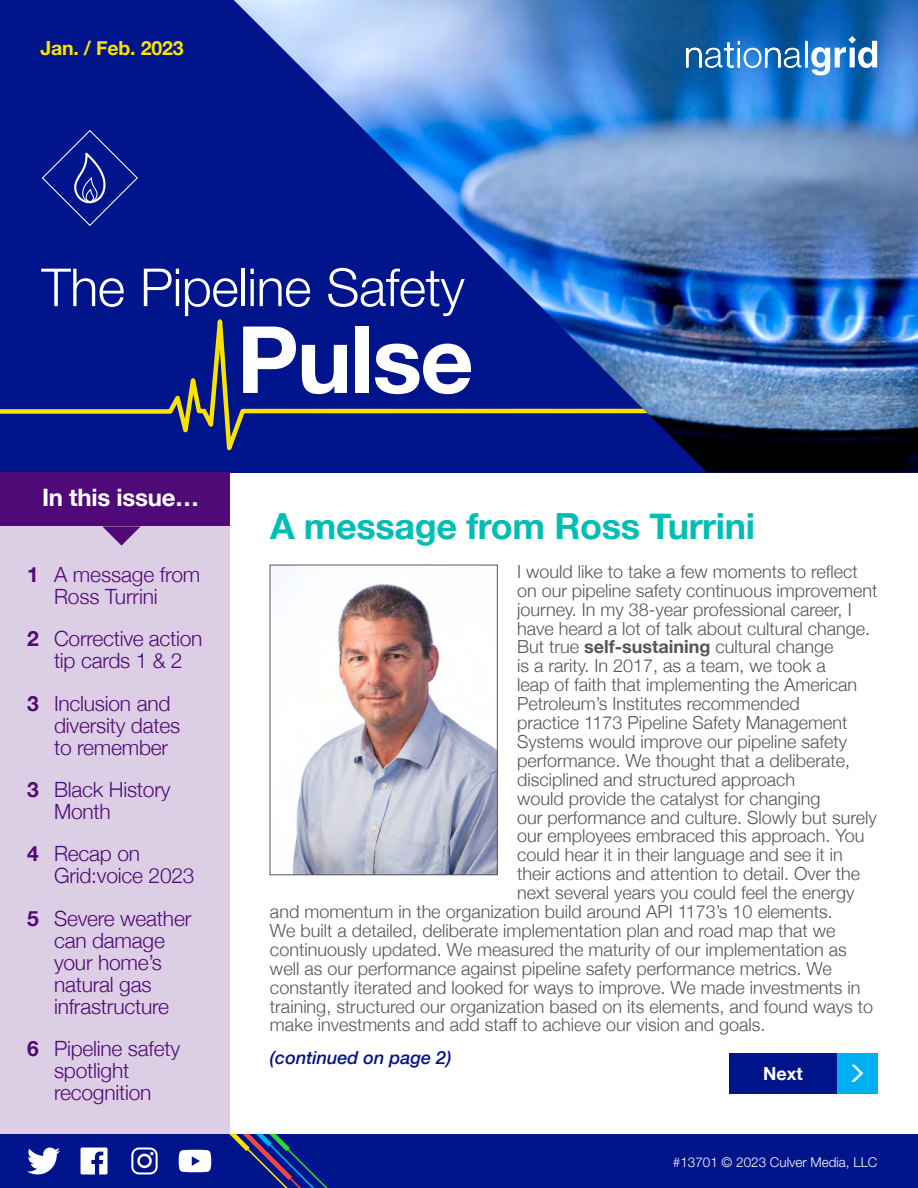
<style>
.page{position:relative;width:918px;height:1188px;background:#fff}
.page>*{position:absolute;margin:0;border:0;box-sizing:border-box;transform-origin:0 0}
.t1{font:700 93px "Helvetica Neue";letter-spacing:-.02em;color:#fff}
.t2{font:300 52.5px "Helvetica Neue LT Pro";letter-spacing:-.01em;color:#fff}
.t3{font:700 36px "Helvetica Neue";letter-spacing:-.01em;color:#00beb4}
.t4{font:700 24px "Helvetica Neue";letter-spacing:-.01em;color:#fff}
.t5{font:300 21px/22px "Helvetica Neue";letter-spacing:-.01em;color:#500a78}
.t6{font:700 19.5px "Helvetica Neue";letter-spacing:-.01em;color:#fce200}
.t7{font:300 18px "Helvetica Neue";color:#55555a}
.t8{font:italic 500 18px "Helvetica Neue";color:#00148c}
.t9{font:700 18px "Helvetica Neue";color:#fff}
.t10{font:300 13.5px "Helvetica Neue LT Pro";color:#fff}
.s1{font-weight:700}
</style>
<div class="page">
<div style="left:0;top:0;width:918px;height:472px;background:#00148c"></div>
<svg style="left:0;top:319px;width:233px;height:132px"></svg>
<img style="left:233px;top:0;width:685px;height:472px">
<svg style="left:42px;top:130px;width:96px;height:96px"></svg>
<svg style="left:687px;top:36px;width:190px;height:39px"></svg>
<div style="left:0;top:1134px;width:918px;height:54px;background:#00148c"></div>
<svg style="left:229px;top:1134px;width:99px;height:54px"></svg>
<svg style="left:27px;top:1148px;width:33px;height:26px"></svg>
<svg style="left:179px;top:1150px;width:32px;height:22px"></svg>
<svg style="left:81px;top:1148px;width:27px;height:26px"></svg>
<svg style="left:131px;top:1148px;width:27px;height:26px"></svg>
<div style="left:0;top:513px;width:230px;height:621px;background:#dccee4"></div>
<svg style="left:102px;top:526px;width:39px;height:20px"></svg>
<div style="left:0;top:472px;width:230px;height:54px;background:#500a78"></div>
<div style="left:837px;top:1053px;width:41px;height:41px;background:#00aff0"></div>
<svg style="left:851px;top:1065px;width:12px;height:17px"></svg>
<div style="left:729px;top:1053px;width:108px;height:41px;background:#00148c"></div>
<img style="left:292px;top:583px;width:204px;height:290px">
<div style="left:270px;top:565px;width:228px;height:310px;border:1px solid #55555a"></div>
<p class="t6" style="left:40px;top:33px;width:145px">Jan. / Feb. 2023</p>
<h2 class="t2" style="left:41px;top:255px;width:425px">The Pipeline Safety</h2>
<h3 class="t4" style="left:42px;top:478px;width:159px">In this issue…</h3>
<p class="t5" style="left:54px;top:562px;width:148px;text-indent:-27px"><span class="s1">1</span> A message from<br>Ross Turrini</p>
<p class="t5" style="left:27px;top:626px;width:177px;text-align:center"><span class="s1">2</span> Corrective action tip cards 1 &amp; 2</p>
<p class="t5" style="left:54px;top:691px;width:128px;text-indent:-27px"><span class="s1">3</span> Inclusion and diversity dates to remember</p>
<p class="t5" style="left:54px;top:777px;width:118px;text-indent:-27px"><span class="s1">3</span> Black History<br>Month</p>
<p class="t5" style="left:54px;top:841px;width:142px;text-indent:-27px"><span class="s1">4</span> Recap on<br>Grid:voice 2023</p>
<p class="t5" style="left:54px;top:906px;width:139px;text-indent:-27px"><span class="s1">5</span> Severe weather can damage your home’s natural gas infrastructure</p>
<p class="t5" style="left:54px;top:1036px;width:128px;text-indent:-27px"><span class="s1">6</span> Pipeline safety spotlight recognition</p>
<h1 class="t1" style="left:237px;top:287px;width:239px">Pulse</h1>
<h3 class="t3" style="left:270px;top:498px;width:487px">A message from Ross Turrini</h3>
<p class="t7" style="left:517px;top:557px;width:342px">I would like to take a few moments to reflect</p>
<p class="t7" style="left:517px;top:576px;width:362px">on our pipeline safety continuous improvement</p>
<p class="t7" style="left:517px;top:595px;width:336px">journey. In my 38-year professional career, I</p>
<p class="t7" style="left:517px;top:614px;width:355px">have heard a lot of talk about cultural change.</p>
<p class="t7" style="left:517px;top:633px;width:318px">But true <span class="s1">self-sustaining</span> cultural change</p>
<p class="t7" style="left:517px;top:651px;width:310px">is a rarity. In 2017, as a team, we took a</p>
<p class="t7" style="left:517px;top:670px;width:342px">leap of faith that implementing the American</p>
<p class="t7" style="left:517px;top:689px;width:284px">Petroleum’s Institutes recommended</p>
<p class="t7" style="left:517px;top:708px;width:332px">practice 1173 Pipeline Safety Management</p>
<p class="t7" style="left:517px;top:727px;width:332px">Systems would improve our pipeline safety</p>
<p class="t7" style="left:517px;top:746px;width:335px">performance. We thought that a deliberate,</p>
<p class="t7" style="left:517px;top:765px;width:280px">disciplined and structured approach</p>
<p class="t7" style="left:517px;top:784px;width:305px">would provide the catalyst for changing</p>
<p class="t7" style="left:517px;top:803px;width:361px">our performance and culture. Slowly but surely</p>
<p class="t7" style="left:517px;top:822px;width:349px">our employees embraced this approach. You</p>
<p class="t7" style="left:517px;top:840px;width:327px">could hear it in their language and see it in</p>
<p class="t7" style="left:517px;top:859px;width:345px">their actions and attention to detail. Over the</p>
<p class="t7" style="left:517px;top:878px;width:339px">next several years you could feel the energy</p>
<p class="t7" style="left:270px;top:897px;width:564px">and momentum in the organization build around API 1173’s 10 elements.</p>
<p class="t7" style="left:270px;top:916px;width:567px">We built a detailed, deliberate implementation plan and road map that we</p>
<p class="t7" style="left:270px;top:935px;width:578px">continuously updated. We measured the maturity of our implementation as</p>
<p class="t7" style="left:270px;top:954px;width:563px">well as our performance against pipeline safety performance metrics. We</p>
<p class="t7" style="left:270px;top:973px;width:592px">constantly iterated and looked for ways to improve. We made investments in</p>
<p class="t7" style="left:270px;top:992px;width:605px">training, structured our organization based on its elements, and found ways to</p>
<p class="t7" style="left:270px;top:1011px;width:497px">make investments and add staff to achieve our vision and goals.</p>
<p class="t8" style="left:270px;top:1042px;width:183px">(continued on page 2)</p>
<p class="t9" style="left:763px;top:1059px;width:41px">Next</p>
<p class="t10" style="left:673px;top:1154px;width:206px">#13701 © 2023 Culver Media, LLC</p>
</div>
